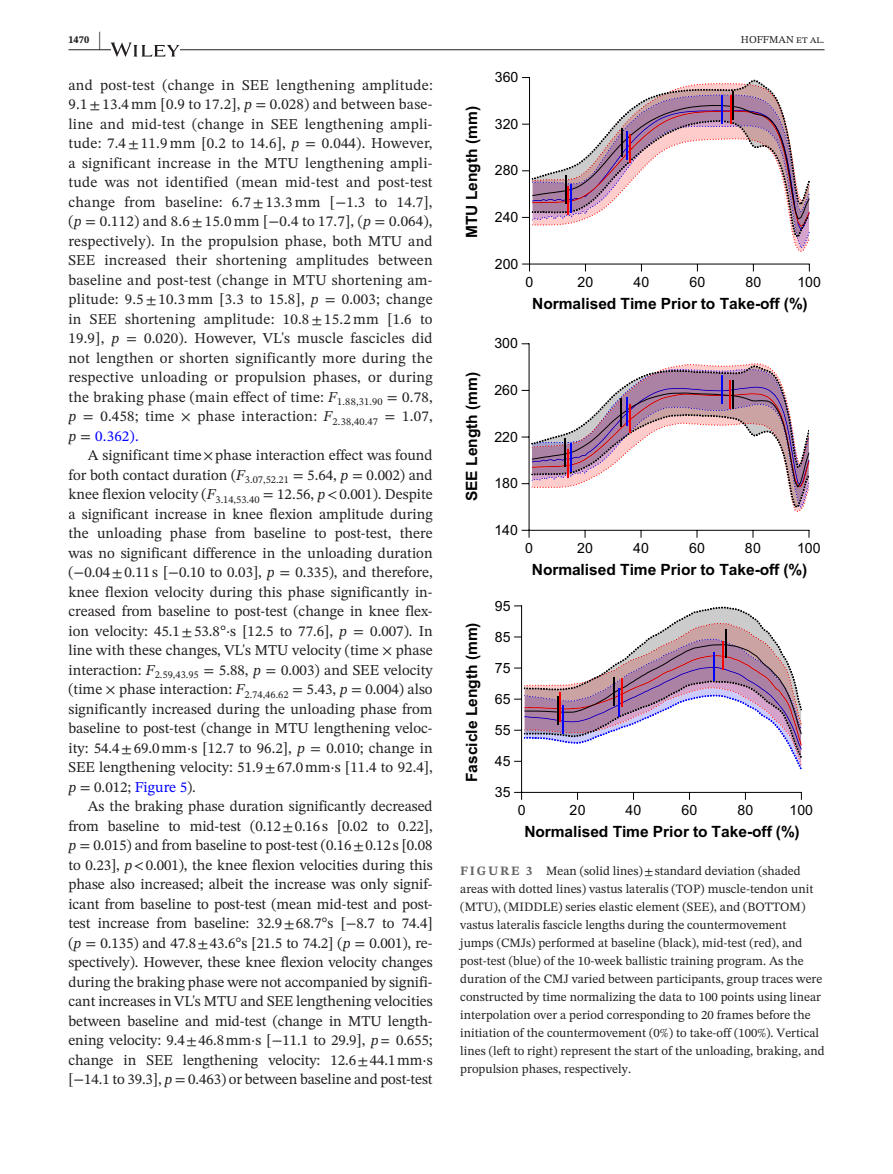
<style>
.page{position:relative;width:893px;height:1174px;background:#fff}
.page>*{position:absolute;margin:0;border:0;box-sizing:border-box;transform-origin:0 0}
.t1{font:700 15.6px "Arial";color:#000}
.t2{font:15px/19.5px "STIX Two Text";color:#231f20;text-align:justify}
.t3{font:14.1px "Arial";color:#000}
.t4{font:12.75px/18px "STIX Two Text";color:#231f20}
.t5{font:10.5px "STIX Two Text";color:#231f20}
.t6{font:700 10.5px "STIX Two Text";color:#231f20}
.s1{font-size:21px}
.s2{font-family:"STIX"}
.s3{font-style:italic}
.s4{color:#00f}
.s5{font-family:"STIX";font-style:italic}
.s6{font-weight:700;color:#636366}
</style>
<div class="page">
<hr style="left:68px;top:49px;width:756px;height:1px;background:#231f20">
<svg style="left:111px;top:43px;width:68px;height:14px"></svg>
<hr style="left:529px;top:263px;width:281px;height:1px;background:#000">
<hr style="left:529px;top:77px;width:1px;height:187px;background:#000">
<svg style="left:522px;top:263px;width:8px;height:8px"></svg>
<hr style="left:529px;top:530px;width:280px;height:1px;background:#000">
<hr style="left:529px;top:343px;width:1px;height:188px;background:#000">
<svg style="left:522px;top:530px;width:8px;height:8px"></svg>
<hr style="left:521px;top:792px;width:281px;height:1px;background:#000">
<hr style="left:521px;top:605px;width:1px;height:188px;background:#000">
<svg style="left:514px;top:792px;width:8px;height:8px"></svg>
<svg style="left:522px;top:77px;width:288px;height:175px"></svg>
<svg style="left:522px;top:363px;width:288px;height:149px"></svg>
<hr style="left:620px;top:398px;width:2px;height:29px;background:#000">
<hr style="left:732px;top:380px;width:2px;height:29px;background:#000">
<svg style="left:514px;top:605px;width:288px;height:165px"></svg>
<p class="t6" style="left:68px;top:32px;width:34px">1470 <span class="s1">|</span></p>
<p class="t5" style="left:741px;top:32px;width:85px">HOFFMAN et al.</p>
<p class="t2" style="left:68px;top:75px;width:366px">and post-test (change in SEE lengthening amplitude:<br>9.1<span class="s2">±</span>13.4 mm [0.9 to 17.2], <span class="s3">p</span> <span class="s2">=</span> 0.028) and between base&shy;line and mid-test (change in SEE lengthening ampli&shy;tude: 7.4<span class="s2">±</span>11.9 mm [0.2 to 14.6], <span class="s3">p</span> <span class="s2">=</span> 0.044). However, a significant increase in the MTU lengthening ampli&shy;tude was not identified (mean mid-test and post-test change from baseline: 6.7<span class="s2">±</span>13.3 mm [−1.3 to 14.7], (<span class="s3">p</span> <span class="s2">=</span> 0.112) and 8.6<span class="s2">±</span>15.0 mm [−0.4 to 17.7], (<span class="s3">p</span> <span class="s2">=</span> 0.064), respectively). In the propulsion phase, both MTU and SEE increased their shortening amplitudes between baseline and post-test (change in MTU shortening am&shy;plitude: 9.5<span class="s2">±</span>10.3 mm [3.3 to 15.8], <span class="s3">p</span> <span class="s2">=</span> 0.003; change in SEE shortening amplitude: 10.8<span class="s2">±</span>15.2 mm [1.6 to 19.9], <span class="s3">p</span> <span class="s2">=</span> 0.020). However, VL's muscle fascicles did not lengthen or shorten significantly more during the respective unloading or propulsion phases, or during the braking phase (main effect of time: <span class="s3">F</span><sub>1.88,31.90</sub> <span class="s2">=</span> 0.78, <span class="s3">p</span> <span class="s2">=</span> 0.458; time <span class="s2">×</span> phase interaction: <span class="s3">F</span><sub>2.38,40.47</sub> <span class="s2">=</span> 1.07, <span class="s3">p</span> <span class="s2">=</span> <span class="s4">0.362).</span></p>
<p class="t2" style="left:68px;top:445px;width:366px;text-indent:20px">A significant time<span class="s2">×</span>phase interaction effect was found for both contact duration (<span class="s3">F</span><sub>3.07,52.21</sub> <span class="s2">=</span> 5.64, <span class="s3">p</span> <span class="s2">=</span> 0.002) and knee flexion velocity (<span class="s3">F</span><sub>3.14,53.40</sub> <span class="s2">=</span> 12.56, <span class="s3">p</span><span class="s2">&lt;</span>0.001). Despite a significant increase in knee flexion amplitude during the unloading phase from baseline to post-test, there was no significant difference in the unloading duration (−0.04<span class="s2">±</span>0.11 s [−0.10 to 0.03], <span class="s3">p</span> <span class="s2">=</span> 0.335), and therefore, knee flexion velocity during this phase significantly in&shy;creased from baseline to post-test (change in knee flex&shy;ion velocity: 45.1<span class="s2">±</span>53.8°·s [12.5 to 77.6], <span class="s3">p</span> <span class="s2">=</span> 0.007). In line with these changes, VL's MTU velocity (time <span class="s2">×</span> phase interaction: <span class="s3">F</span><sub>2.59,43.95</sub> <span class="s2">=</span> 5.88, <span class="s3">p</span> <span class="s2">=</span> 0.003) and SEE velocity (time <span class="s2">×</span> phase interaction: <span class="s3">F</span><sub>2.74,46.62</sub> <span class="s2">=</span> 5.43, <span class="s3">p</span> <span class="s2">=</span> 0.004) also significantly increased during the unloading phase from baseline to post-test (change in MTU lengthening veloc&shy;ity: 54.4<span class="s2">±</span>69.0mm·s [12.7 to 96.2], <span class="s3">p</span> <span class="s2">=</span> 0.010; change in SEE lengthening velocity: 51.9<span class="s2">±</span>67.0mm·s [11.4 to 92.4], <span class="s3">p</span> <span class="s2">=</span> 0.012; <span class="s4">Figure 5</span>).</p>
<p class="t2" style="left:68px;top:796px;width:366px;text-indent:20px">As the braking phase duration significantly decreased from baseline to mid-test (0.12<span class="s2">±</span>0.16s [0.02 to 0.22], <span class="s3">p</span> <span class="s2">=</span> 0.015) and from baseline to post-test (0.16<span class="s2">±</span>0.12s [0.08 to 0.23], <span class="s3">p</span><span class="s2">&lt;</span>0.001), the knee flexion velocities during this phase also increased; albeit the increase was only signif&shy;icant from baseline to post-test (mean mid-test and post&shy;test increase from baseline: 32.9<span class="s2">±</span>68.7°s [−8.7 to 74.4] (<span class="s3">p</span> <span class="s2">=</span> 0.135) and 47.8<span class="s2">±</span>43.6°s [21.5 to 74.2] (<span class="s3">p</span> <span class="s2">=</span> 0.001), re&shy;spectively). However, these knee flexion velocity changes during the braking phase were not accompanied by signifi&shy;cant increases in VL's MTU and SEE lengthening velocities between baseline and mid-test (change in MTU length&shy;ening velocity: 9.4<span class="s2">±</span>46.8mm·s [−11.1 to 29.9], <span class="s3">p</span><span class="s5">=</span> 0.655; change in SEE lengthening velocity: 12.6<span class="s2">±</span>44.1mm·s [−14.1 to 39.3], <span class="s3">p</span> <span class="s2">=</span> 0.463) or between baseline and post-test</p>
<p class="t3" style="left:495px;top:68px;width:25px">360</p>
<p class="t1" style="left:461px;top:238px;width:134px;rotate:-90deg">MTU Length (mm)</p>
<p class="t3" style="left:495px;top:115px;width:25px">320</p>
<p class="t3" style="left:495px;top:161px;width:25px">280</p>
<p class="t3" style="left:495px;top:208px;width:25px">240</p>
<p class="t3" style="left:495px;top:254px;width:25px">200</p>
<p class="t3" style="left:526px;top:272px;width:9px">0</p>
<p class="t3" style="left:577px;top:272px;width:17px">20</p>
<p class="t3" style="left:633px;top:272px;width:17px">40</p>
<p class="t3" style="left:689px;top:272px;width:17px">60</p>
<p class="t3" style="left:745px;top:272px;width:17px">80</p>
<p class="t3" style="left:797px;top:272px;width:25px">100</p>
<p class="t1" style="left:532px;top:293px;width:277px">Normalised Time Prior to Take-off (%)</p>
<p class="t3" style="left:494px;top:334px;width:25px">300</p>
<p class="t1" style="left:461px;top:501px;width:131px;rotate:-90deg">SEE Length (mm)</p>
<p class="t3" style="left:494px;top:381px;width:25px">260</p>
<p class="t3" style="left:494px;top:427px;width:25px">220</p>
<p class="t3" style="left:494px;top:474px;width:25px">180</p>
<p class="t3" style="left:494px;top:521px;width:25px">140</p>
<p class="t3" style="left:525px;top:539px;width:9px">0</p>
<p class="t3" style="left:577px;top:539px;width:17px">20</p>
<p class="t3" style="left:633px;top:539px;width:17px">40</p>
<p class="t3" style="left:689px;top:539px;width:17px">60</p>
<p class="t3" style="left:745px;top:539px;width:17px">80</p>
<p class="t3" style="left:797px;top:539px;width:25px">100</p>
<p class="t1" style="left:532px;top:559px;width:277px">Normalised Time Prior to Take-off (%)</p>
<p class="t3" style="left:495px;top:596px;width:17px">95</p>
<p class="t1" style="left:461px;top:782px;width:161px;rotate:-90deg">Fascicle Length (mm)</p>
<p class="t3" style="left:495px;top:627px;width:17px">85</p>
<p class="t3" style="left:495px;top:658px;width:17px">75</p>
<p class="t3" style="left:495px;top:689px;width:17px">65</p>
<p class="t3" style="left:495px;top:720px;width:17px">55</p>
<p class="t3" style="left:495px;top:751px;width:17px">45</p>
<p class="t3" style="left:495px;top:783px;width:17px">35</p>
<p class="t3" style="left:518px;top:801px;width:9px">0</p>
<p class="t3" style="left:570px;top:801px;width:17px">20</p>
<p class="t3" style="left:625px;top:801px;width:17px">40</p>
<p class="t3" style="left:681px;top:801px;width:17px">60</p>
<p class="t3" style="left:737px;top:801px;width:17px">80</p>
<p class="t3" style="left:789px;top:801px;width:25px">100</p>
<p class="t1" style="left:524px;top:821px;width:277px">Normalised Time Prior to Take-off (%)</p>
<p class="t4" style="left:460px;top:862px;width:366px"><span class="s6">FIGURE 3</span> Mean (solid lines)<span class="s2">±</span>standard deviation (shaded areas with dotted lines) vastus lateralis (TOP) muscle-tendon unit (MTU), (MIDDLE) series elastic element (SEE), and (BOTTOM) vastus lateralis fascicle lengths during the countermovement<br>jumps (CMJs) performed at baseline (black), mid-test (red), and post-test (blue) of the 10-week ballistic training program. As the duration of the CMJ varied between participants, group traces were constructed by time normalizing the data to 100 points using linear interpolation over a period corresponding to 20 frames before the initiation of the countermovement (0%) to take-off (100%). Vertical lines (left to right) represent the start of the unloading, braking, and propulsion phases, respectively.</p>
</div>
